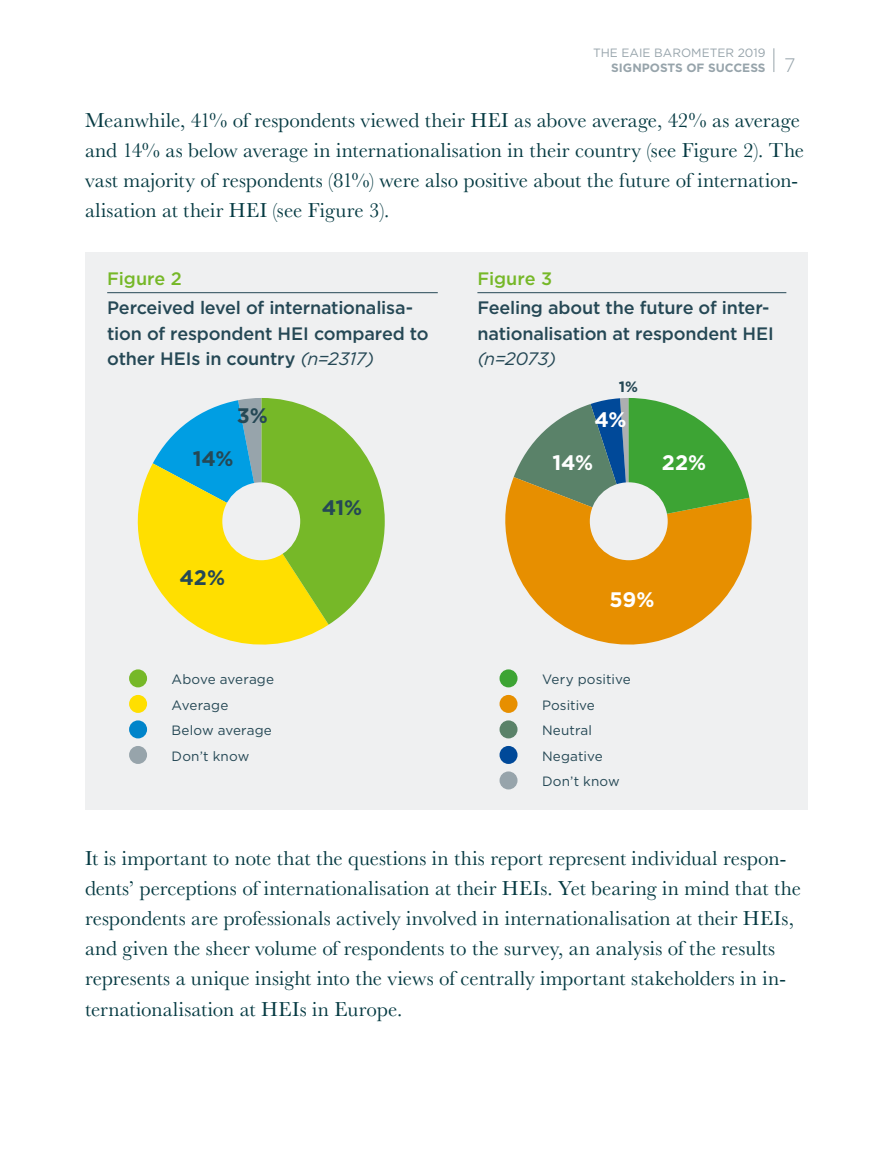
<style>
.page{position:relative;width:893px;height:1170px;background:#fff}
.page>*{position:absolute;margin:0;border:0;box-sizing:border-box;transform-origin:0 0}
.t1{font:21px/30px "Baskerville";letter-spacing:.005em;color:#053a42}
.t2{font:700 21px "Gotham";color:#254855}
.t3{font:700 21px "Gotham";color:#fff}
.t4{font:300 19.5px "Gotham";color:#97a4ab}
.t5{font:500 18px/25.5px "Gotham";letter-spacing:-.01em;color:#254855}
.t6{font:500 18px "Gotham";letter-spacing:-.005em;color:#76b828}
.t7{font:italic 18px "Gotham";color:#254855}
.t8{font:700 15px "Gotham";color:#254855}
.t9{font:13.5px/25.5px "Gotham";letter-spacing:.005em;color:#254855}
.t10{font:12px "Gotham";color:#97a4ab}
.t11{font:700 12px "Gotham";color:#97a4ab}
.s1{font-weight:400;font-style:italic}
</style>
<div class="page">
<div style="left:85px;top:252px;width:723px;height:558px;background:#eff0f1"></div>
<svg style="left:505px;top:477px;width:247px;height:168px;fill:#e78f00"></svg>
<svg style="left:514px;top:398px;width:235px;height:123px"></svg>
<svg style="left:137px;top:398px;width:248px;height:247px"></svg>
<hr style="left:107px;top:292px;width:331px;height:1px;background:#254855">
<hr style="left:477px;top:292px;width:309px;height:1px;background:#254855">
<div style="left:129px;top:669px;width:18px;height:18px;background:#76b828;border-radius:50%"></div>
<div style="left:129px;top:695px;width:18px;height:18px;background:#ffdf00;border-radius:50%"></div>
<div style="left:129px;top:720px;width:18px;height:18px;background:#0084ca;border-radius:50%"></div>
<div style="left:129px;top:746px;width:18px;height:18px;background:#97a4ab;border-radius:50%"></div>
<div style="left:499px;top:669px;width:18px;height:18px;background:#3da434;border-radius:50%"></div>
<div style="left:499px;top:695px;width:18px;height:18px;background:#e78f00;border-radius:50%"></div>
<div style="left:499px;top:720px;width:18px;height:18px;background:#5a8269;border-radius:50%"></div>
<div style="left:499px;top:746px;width:18px;height:18px;background:#004999;border-radius:50%"></div>
<div style="left:499px;top:771px;width:18px;height:18px;background:#97a4ab;border-radius:50%"></div>
<div style="left:222px;top:482px;width:78px;height:78px;background:#eff0f1;border-radius:50%"></div>
<div style="left:590px;top:482px;width:78px;height:78px;background:#eff0f1;border-radius:50%"></div>
<svg style="left:773px;top:48px;width:1px;height:24px"></svg>
<p class="t10" style="left:593px;top:45px;width:174px">THE EAIE BAROMETER 2019</p>
<p class="t11" style="left:611px;top:60px;width:156px">SIGNPOSTS OF SUCCESS</p>
<p class="t4" style="left:784px;top:53px;width:13px">7</p>
<p class="t1" style="left:85px;top:106px;width:721px">Meanwhile, 41% of respondents viewed their HEI as above average, 42% as average and 14% as below average in internationalisation in their country (see Figure 2). The vast majority of respondents (81%) were also positive about the future of internation&shy;alisation at their HEI (see Figure 3).</p>
<p class="t6" style="left:107px;top:266px;width:76px">Figure 2</p>
<p class="t5" style="left:107px;top:295px;width:323px">Perceived level of internationalisa&shy;tion of respondent HEI compared to other HEIs in country <span class="s1">(n=2317)</span></p>
<p class="t2" style="left:237px;top:402px;width:32px">3%</p>
<p class="t2" style="left:193px;top:445px;width:42px">14%</p>
<p class="t2" style="left:180px;top:564px;width:47px">42%</p>
<p class="t2" style="left:322px;top:494px;width:42px">41%</p>
<p class="t6" style="left:477px;top:266px;width:76px">Figure 3</p>
<p class="t5" style="left:477px;top:295px;width:298px">Feeling about the future of inter&shy;nationalisation at respondent HEI</p>
<p class="t7" style="left:477px;top:347px;width:81px">(n=2073)</p>
<p class="t8" style="left:619px;top:376px;width:21px">1%</p>
<p class="t3" style="left:594px;top:406px;width:33px">4%</p>
<p class="t3" style="left:552px;top:448px;width:42px">14%</p>
<p class="t3" style="left:662px;top:448px;width:46px">22%</p>
<p class="t3" style="left:609px;top:585px;width:47px">59%</p>
<p class="t9" style="left:172px;top:666px;width:104px">Above average<br>Average<br>Below average<br>Don’t know</p>
<p class="t9" style="left:542px;top:666px;width:90px">Very positive<br>Positive<br>Neutral<br>Negative<br>Don’t know</p>
<p class="t1" style="left:85px;top:843px;width:717px">It is important to note that the questions in this report represent individual respon&shy;dents’ perceptions of internationalisation at their HEIs. Yet bearing in mind that the respondents are professionals actively involved in internationalisation at their HEIs, and given the sheer volume of respondents to the survey, an analysis of the results represents a unique insight into the views of centrally important stakeholders in in&shy;ternationalisation at HEIs in Europe.</p>
</div>
